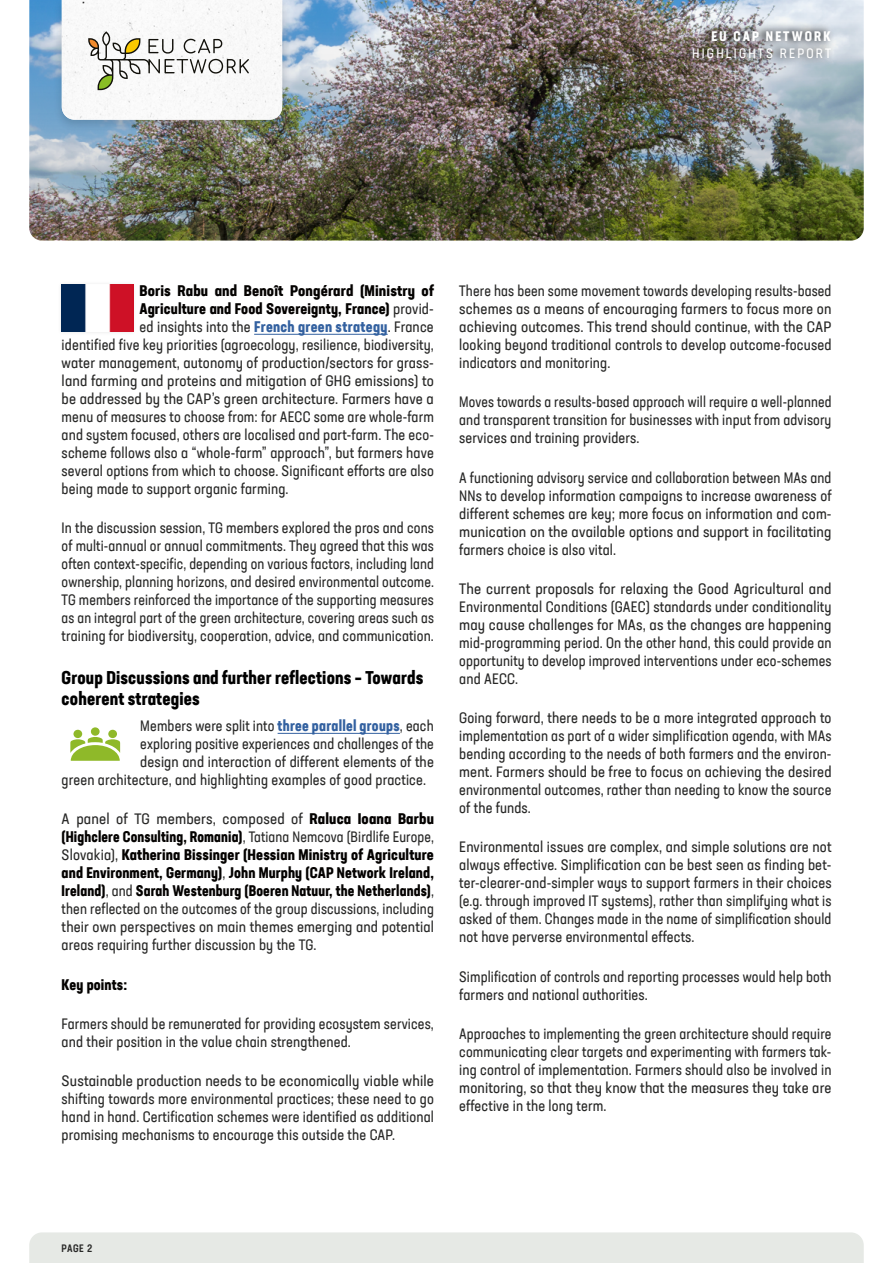
<style>
.page{position:relative;width:893px;height:1263px;background:#fff}
.page>*{position:absolute;margin:0;border:0;box-sizing:border-box;transform-origin:0 0}
.t1{font:700 condensed 18px/21px "Neusa Next Std";letter-spacing:.01em;color:#000}
.t2{font:condensed 15px/18px "Neusa Next Std";letter-spacing:.01em;color:#282827;text-align:justify}
.t3{font:condensed 15px/18px "Neusa Next Std";letter-spacing:.01em;color:#282827;text-align:justify;scale:1.05 1}
.t4{font:condensed 15px/18px "Neusa Next Std";letter-spacing:.01em;color:#282827;text-align:justify;scale:.96 1}
.t5{font:condensed 15px "Neusa Next Std";letter-spacing:.01em;color:#282827;scale:1.04 1}
.t6{font:700 condensed 15px "Neusa Next Std";letter-spacing:.01em;color:#040200}
.t7{font:700 condensed 15px "Neusa Next Std";letter-spacing:.01em;color:#040200;scale:1.05 1}
.t8{font:condensed 13.5px "Neusa Next Std";letter-spacing:.16em;color:#fff}
.t9{font:700 condensed 13.5px "Neusa Next Std";letter-spacing:.16em;color:#fff}
.t10{font:500 condensed 10.5px "Neusa Next Std";color:#282827}
.s1{font-weight:400;color:#282827}
.s2{font-weight:700;color:#3361a0}
.s3{font-weight:700;color:#040200}
</style>
<div class="page">
<div style="left:29px;top:1232px;width:835px;height:31px;background:#e6e9e5"></div>
<img style="left:29px;top:0;width:835px;height:240px">
<hr style="left:254px;top:334px;width:134px;height:1px;background:#3361a0">
<hr style="left:278px;top:733px;width:122px;height:1px;background:#3361a0">
<div style="left:53px;top:0;width:238px;height:132px;background:#000;opacity:.14"></div>
<svg style="left:62px;top:0;width:220px;height:120px"></svg>
<img style="left:680px;top:22px;width:154px;height:44px">
<div style="left:58px;top:281px;width:79px;height:55px;background:#000;opacity:.1"></div>
<img style="left:62px;top:284px;width:71px;height:48px">
<div style="left:91px;top:727px;width:9px;height:9px;background:#8fb929;border-radius:50%"></div>
<div style="left:108px;top:730px;width:9px;height:8px;background:#8fb929;border-radius:50%"></div>
<div style="left:73px;top:730px;width:9px;height:8px;background:#8fb929;border-radius:50%"></div>
<svg style="left:70px;top:736px;width:50px;height:25px"></svg>
<p class="t9" style="left:711px;top:28px;width:121px">EU CAP NETWORK</p>
<p class="t8" style="left:692px;top:45px;width:140px">HIGHLIGHTS REPORT</p>
<p class="t7" style="left:140px;top:281px;width:282px">Boris Rabu and Benoît Pongérard (Ministry of</p>
<p class="t6" style="left:140px;top:299px;width:296px">Agriculture and Food Sovereignty, France) <span class="s1">provid-</span></p>
<p class="t2" style="left:140px;top:318px;width:296px">ed insights into the <span class="s2">French green strategy</span>. France</p>
<p class="t2" style="left:62px;top:336px;width:374px">identified five key priorities (agroecology, resilience, biodiversity,</p>
<p class="t2" style="left:62px;top:354px;width:374px">water management, autonomy of production/sectors for grass-</p>
<p class="t5" style="left:62px;top:371px;width:359px">land farming and proteins and mitigation of GHG emissions) to</p>
<p class="t5" style="left:62px;top:389px;width:359px">be addressed by the CAP’s green architecture. Farmers have a</p>
<p class="t2" style="left:62px;top:408px;width:374px">menu of measures to choose from: for AECC some are whole-farm</p>
<p class="t2" style="left:62px;top:426px;width:374px">and system focused, others are localised and part-farm. The eco-</p>
<p class="t2" style="left:62px;top:444px;width:374px">scheme follows also a “whole-farm” approach”, but farmers have</p>
<p class="t2" style="left:62px;top:462px;width:374px">several options from which to choose. Significant efforts are also</p>
<p class="t2" style="left:62px;top:480px;width:228px">being made to support organic farming.</p>
<p class="t2" style="left:62px;top:519px;width:374px">In the discussion session, TG members explored the pros and cons of multi-annual or annual commitments. They agreed that this was often context-specific, depending on various factors, including land ownership, planning horizons, and desired environmental outcome.<br>TG members reinforced the importance of the supporting measures as an integral part of the green architecture, covering areas such as training for biodiversity, cooperation, advice, and communication.</p>
<p class="t1" style="left:62px;top:666px;width:363px">Group Discussions and further reflections – Towards coherent strategies</p>
<p class="t2" style="left:140px;top:717px;width:295px">Members were split into <span class="s2">three parallel groups</span>, each</p>
<p class="t2" style="left:140px;top:735px;width:295px">exploring positive experiences and challenges of the</p>
<p class="t2" style="left:140px;top:753px;width:295px">design and interaction of different elements of the</p>
<p class="t2" style="left:62px;top:771px;width:366px">green architecture, and highlighting examples of good practice.</p>
<p class="t3" style="left:62px;top:810px;width:356px">A panel of TG members, composed of <span class="s3">Raluca Ioana Barbu (Highclere Consulting, Romania)</span>, Tatiana Nemcova (Birdlife Europe, Slovakia), <span class="s3">Katherina Bissinger (Hessian Ministry of Agriculture and Environment, Germany)</span>, <span class="s3">John Murphy (CAP Network Ireland, Ireland)</span>, and <span class="s3">Sarah Westenburg (Boeren Natuur, the Netherlands)</span>, then reflected on the outcomes of the group discussions, including their own perspectives on main themes emerging and potential areas requiring further discussion by the TG.</p>
<p class="t6" style="left:62px;top:975px;width:67px">Key points:</p>
<p class="t2" style="left:62px;top:1014px;width:374px">Farmers should be remunerated for providing ecosystem services, and their position in the value chain strengthened.</p>
<p class="t3" style="left:62px;top:1072px;width:356px">Sustainable production needs to be economically viable while shifting towards more environmental practices; these need to go hand in hand. Certification schemes were identified as additional promising mechanisms to encourage this outside the CAP.</p>
<p class="t2" style="left:459px;top:282px;width:374px">There has been some movement towards developing results-based schemes as a means of encouraging farmers to focus more on achieving outcomes. This trend should continue, with the CAP looking beyond traditional controls to develop outcome-focused indicators and monitoring.</p>
<p class="t4" style="left:459px;top:393px;width:389px">Moves towards a results-based approach will require a well-planned and transparent transition for businesses with input from advisory services and training providers.</p>
<p class="t2" style="left:459px;top:468px;width:374px">A functioning advisory service and collaboration between MAs and NNs to develop information campaigns to increase awareness of different schemes are key; more focus on information and com&shy;munication on the available options and support in facilitating farmers choice is also vital.</p>
<p class="t3" style="left:459px;top:579px;width:356px">The current proposals for relaxing the Good Agricultural and Environmental Conditions (GAEC) standards under conditionality may cause challenges for MAs, as the changes are happening mid-programming period. On the other hand, this could provide an opportunity to develop improved interventions under eco-schemes and AECC.</p>
<p class="t2" style="left:459px;top:709px;width:374px">Going forward, there needs to be a more integrated approach to implementation as part of a wider simplification agenda, with MAs bending according to the needs of both farmers and the environ&shy;ment. Farmers should be free to focus on achieving the desired environmental outcomes, rather than needing to know the source of the funds.</p>
<p class="t2" style="left:459px;top:838px;width:374px">Environmental issues are complex, and simple solutions are not always effective. Simplification can be best seen as finding bet&shy;ter-clearer-and-simpler ways to support farmers in their choices (e.g. through improved IT systems), rather than simplifying what is asked of them. Changes made in the name of simplification should not have perverse environmental effects.</p>
<p class="t2" style="left:459px;top:967px;width:374px">Simplification of controls and reporting processes would help both farmers and national authorities.</p>
<p class="t2" style="left:459px;top:1024px;width:374px">Approaches to implementing the green architecture should require communicating clear targets and experimenting with farmers tak&shy;ing control of implementation. Farmers should also be involved in monitoring, so that they know that the measures they take are effective in the long term.</p>
<p class="t10" style="left:62px;top:1242px;width:32px">PAGE 2</p>
</div>
